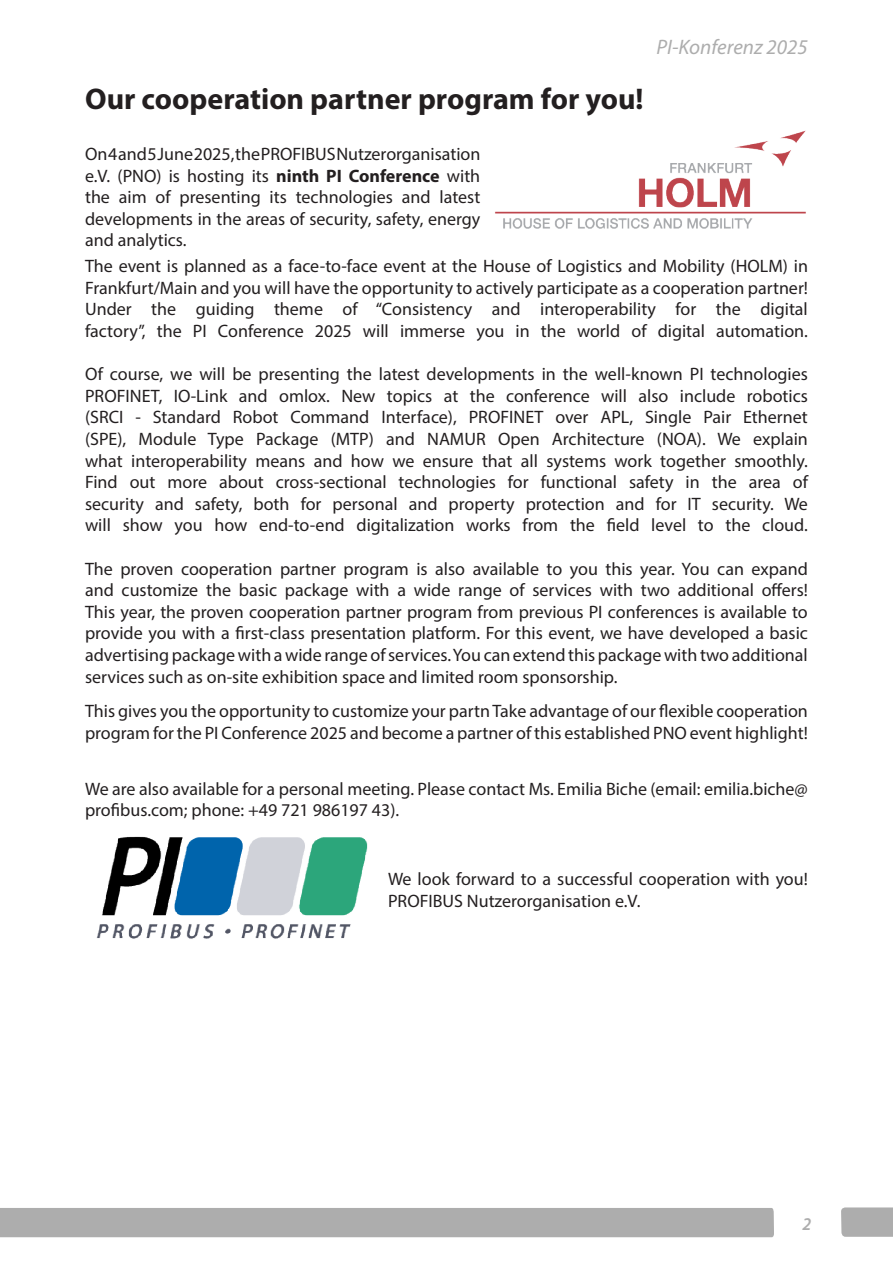
<style>
.page{position:relative;width:893px;height:1263px;background:#fff}
.page>*{position:absolute;margin:0;border:0;box-sizing:border-box;transform-origin:0 0}
.t1{font:700 30px "Myriad Pro";color:#231f20}
.t2{font:italic 21px "Myriad Pro";color:#adadad}
.t3{font:18px/21.6px "Myriad Pro";color:#231f20;text-align:justify}
.t4{font:italic 600 18px "Myriad Pro";color:#adadad;scale:.95 1}
.s1{font-weight:700}
</style>
<div class="page">
<svg style="left:841px;top:1207px;width:52px;height:30px;background:#afafaf"></svg>
<div style="left:0;top:1208px;width:774px;height:29px;background:#adadad"></div>
<img style="left:96px;top:836px;width:272px;height:103px">
<img style="left:495px;top:130px;width:311px;height:99px">
<p class="t2" style="left:656px;top:34px;width:153px">PI-Konferenz 2025</p>
<p class="t1" style="left:85px;top:79px;width:560px">Our cooperation partner program for you!</p>
<p class="t3" style="left:85px;top:143px;width:397px">On 4 and 5 June 2025, the PROFIBUS Nutzerorganisation e.V. (PNO) is hosting its <span class="s1">ninth PI Conference</span> with the aim of presenting its technologies and latest developments in the areas of security, safety, energy and analytics.</p>
<p class="t3" style="left:85px;top:255px;width:724px">The event is planned as a face-to-face event at the House of Logistics and Mobility (HOLM) in Frankfurt/Main and you will have the opportunity to actively participate as a cooperation partner!<br>Under the guiding theme of “Consistency and interoperability for the digital factory”, the PI Conference 2025 will immerse you in the world of digital automation.</p>
<p class="t3" style="left:85px;top:363px;width:724px">Of course, we will be presenting the latest developments in the well-known PI technologies PROFINET, IO-Link and omlox. New topics at the conference will also include robotics (SRCI - Standard Robot Command Interface), PROFINET over APL, Single Pair Ethernet (SPE), Module Type Package (MTP) and NAMUR Open Architecture (NOA). We explain what interoperability means and how we ensure that all systems work together smoothly.<br>Find out more about cross-sectional technologies for functional safety in the area of security and safety, both for personal and property protection and for IT security. We will show you how end-to-end digitalization works from the field level to the cloud.</p>
<p class="t3" style="left:85px;top:557px;width:724px">The proven cooperation partner program is also available to you this year. You can expand and customize the basic package with a wide range of services with two additional offers!<br>This year, the proven cooperation partner program from previous PI conferences is available to provide you with a first-class presentation platform. For this event, we have developed a basic advertising package with a wide range of services. You can extend this package with two additional services such as on-site exhibition space and limited room sponsorship.</p>
<p class="t3" style="left:85px;top:700px;width:724px">This gives you the opportunity to customize your partn Take advantage of our flexible cooperation program for the PI Conference 2025 and become a partner of this established PNO event highlight!</p>
<p class="t3" style="left:85px;top:777px;width:724px">We are also available for a personal meeting. Please contact Ms. Emilia Biche (email: emilia.biche@ profibus.com; phone: +49 721 986197 43).</p>
<p class="t3" style="left:388px;top:868px;width:421px">We look forward to a successful cooperation with you!<br>PROFIBUS Nutzerorganisation e.V.</p>
<p class="t4" style="left:802px;top:1213px;width:11px">2</p>
</div>
